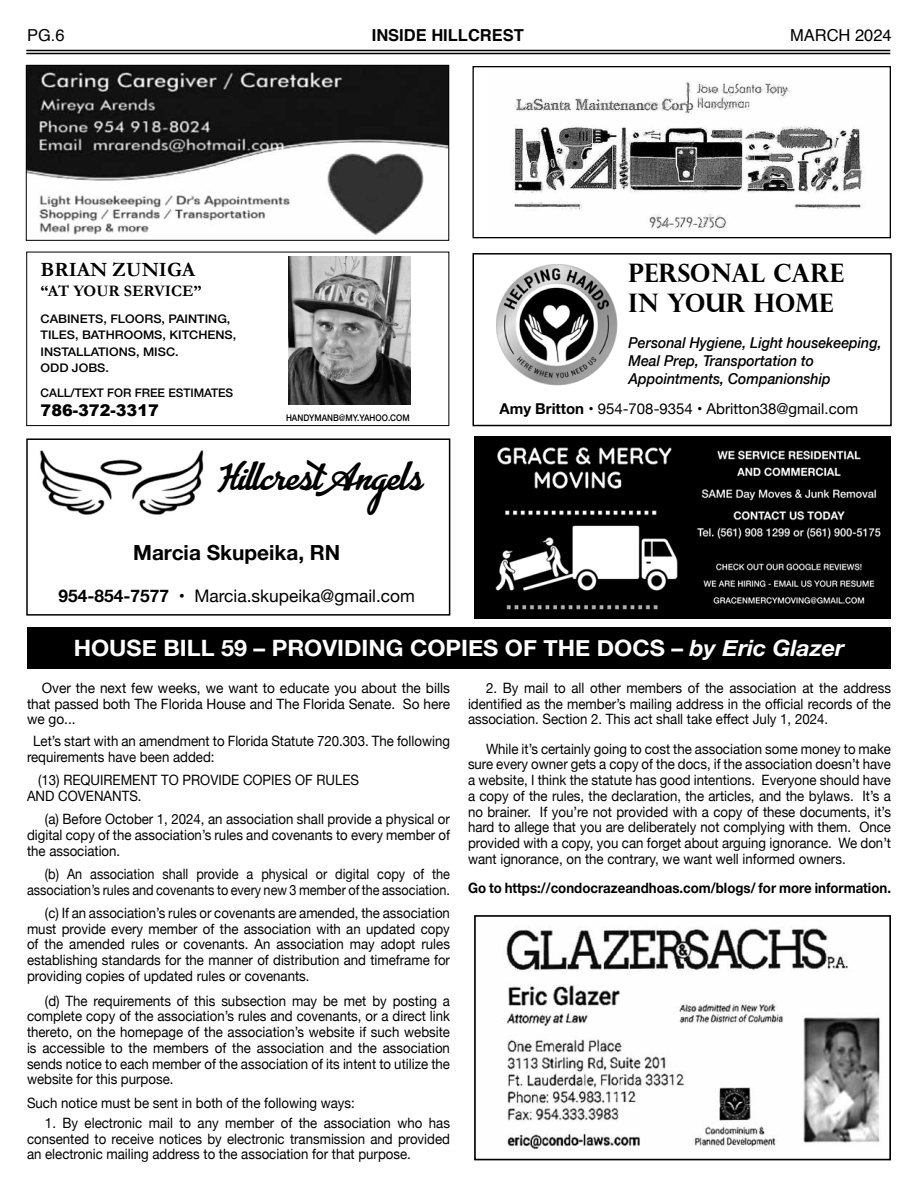
<style>
.page{position:relative;width:918px;height:1188px;background:#fff}
.page>*{position:absolute;margin:0;border:0;box-sizing:border-box;transform-origin:0 0}
.t1{font:700 33.45px "Advertising Script";color:#000}
.t2{font:700 25.5px/30.6px "Perpetua Titling";color:#000;scale:.96 1}
.t3{font:700 22.5px "Helvetica Neue";color:#fff;scale:1.04 1}
.t4{font:700 20.85px "Helvetica Neue";color:#000}
.t5{font:700 20.4px "Garamond";color:#000}
.t6{font:17.4px "Helvetica Neue";color:#000}
.t7{font:700 16.5px "Helvetica";color:#000}
.t8{font:16.5px "Helvetica";color:#000}
.t9{font:700 16.2px "Garamond";color:#000}
.t10{font:900 16.2px "Arial";color:#000}
.t11{font:italic 500 15px/18px "Helvetica Neue";color:#000;scale:.94 1}
.t12{font:15px "Helvetica Neue";color:#000}
.t13{font:14.25px/15.8px "Helvetica Neue";color:#000;text-align:justify;scale:.93 1}
.t14{font:14.25px/15.8px "Helvetica Neue";color:#000;text-align:right;scale:.89 1}
.t15{font:14.25px/15.8px "Helvetica Neue";color:#000;text-align:justify;scale:.96 1}
.t16{font:700 14.25px "Helvetica Neue";color:#000;scale:.93 1}
.t17{font:500 11.85px/16.5px "Helvetica Neue";color:#000;scale:1.07 1}
.t18{font:500 11.85px "Helvetica Neue";color:#000}
.t19{font:500 9.15px "Helvetica Neue";color:#000;scale:.9 1}
.s1{font-weight:700}
.s2{font-style:italic}
</style>
<div class="page">
<hr style="left:26px;top:50px;width:864px;height:1px;background:#000">
<hr style="left:26px;top:53px;width:864px;height:1px;background:#000">
<img style="left:506px;top:927px;width:374px;height:222px">
<div style="left:474px;top:915px;width:417px;height:245px;border:2px solid #000"></div>
<div style="left:27px;top:627px;width:864px;height:42px;background:#000"></div>
<div style="left:26px;top:252px;width:423px;height:174px;border:1px solid #000"></div>
<img style="left:288px;top:256px;width:123px;height:148px">
<img style="left:28px;top:67px;width:419px;height:169px">
<div style="left:26px;top:65px;width:423px;height:176px;border:1px solid #000"></div>
<img style="left:512px;top:81px;width:351px;height:148px">
<div style="left:473px;top:66px;width:418px;height:172px;border:1px solid #000"></div>
<div style="left:26px;top:438px;width:424px;height:178px;border:2px solid #000"></div>
<img style="left:40px;top:450px;width:164px;height:65px">
<div style="left:472px;top:253px;width:420px;height:173px;border:2px solid #000"></div>
<img style="left:496px;top:264px;width:122px;height:122px">
<img style="left:475px;top:437px;width:416px;height:181px">
<p class="t8" style="left:27px;top:23px;width:39px">PG.6</p>
<p class="t7" style="left:372px;top:22px;width:154px">INSIDE HILLCREST</p>
<p class="t8" style="left:790px;top:23px;width:103px">MARCH 2024</p>
<h3 class="t5" style="left:41px;top:258px;width:156px">BRIAN ZUNIGA</h3>
<p class="t9" style="left:41px;top:281px;width:162px">“AT YOUR SERVICE”</p>
<p class="t17" style="left:41px;top:309px;width:184px">CABINETS, FLOORS, PAINTING,<br>TILES, BATHROOMS, KITCHENS,<br>INSTALLATIONS, MISC.<br>ODD JOBS.</p>
<p class="t18" style="left:41px;top:383px;width:194px">CALL/TEXT FOR FREE ESTIMATES</p>
<p class="t10" style="left:41px;top:399px;width:120px">786-372-3317</p>
<p class="t19" style="left:286px;top:410px;width:139px">HANDYMANB@MY.YAHOO.COM</p>
<h1 class="t1" style="left:222px;top:459px;width:203px">Hillcrest Angels</h1>
<h3 class="t4" style="left:133px;top:537px;width:209px">Marcia Skupeika, RN</h3>
<p class="t6" style="left:59px;top:583px;width:358px"><span class="s1">954-854-7577</span> • Marcia.skupeika@gmail.com</p>
<h2 class="t2" style="left:629px;top:257px;width:226px">PERSONAL CARE<br>IN YOUR HOME</h2>
<p class="t11" style="left:629px;top:333px;width:271px">Personal Hygiene, Light housekeeping,<br>Meal Prep, Transportation to<br>Appointments, Companionship</p>
<p class="t12" style="left:500px;top:398px;width:360px"><span class="s1">Amy Britton</span> • 954-708-9354 • Abritton38@gmail.com</p>
<h3 class="t3" style="left:74px;top:630px;width:742px">HOUSE BILL 59 – PROVIDING COPIES OF THE DOCS – <span class="s2">by Eric Glazer</span></h3>
<p class="t15" style="left:27px;top:681px;width:442px;text-indent:15px">Over the next few weeks, we want to educate you about the bills that passed both The Florida House and The Florida Senate. So here we go...</p>
<p class="t13" style="left:27px;top:734px;width:456px;text-indent:6px">Let’s start with an amendment to Florida Statute 720.303. The following requirements have been added:</p>
<p class="t13" style="left:27px;top:773px;width:359px;text-indent:11px">(13) REQUIREMENT TO PROVIDE COPIES OF RULES<br>AND COVENANTS.</p>
<p class="t13" style="left:27px;top:812px;width:456px;text-indent:18px">(a) Before October 1, 2024, an association shall provide a physical or digital copy of the association’s rules and covenants to every member of the association.</p>
<p class="t14" style="left:27px;top:867px;width:477px">(b) An association shall provide a physical or digital copy of the association’s rules and covenants to every new 3 member of the association.</p>
<p class="t13" style="left:27px;top:906px;width:456px;text-indent:18px">(c) If an association’s rules or covenants are amended, the association must provide every member of the association with an updated copy of the amended rules or covenants. An association may adopt rules establishing standards for the manner of distribution and timeframe for providing copies of updated rules or covenants.</p>
<p class="t13" style="left:27px;top:994px;width:456px;text-indent:18px">(d) The requirements of this subsection may be met by posting a complete copy of the association’s rules and covenants, or a direct link thereto, on the homepage of the association’s website if such website is accessible to the members of the association and the association sends notice to each member of the association of its intent to utilize the website for this purpose.</p>
<p class="t13" style="left:27px;top:1096px;width:354px">Such notice must be sent in both of the following ways:</p>
<p class="t13" style="left:27px;top:1116px;width:456px;text-indent:18px">1. By electronic mail to any member of the association who has consented to receive notices by electronic transmission and provided an electronic mailing address to the association for that purpose.</p>
<p class="t13" style="left:468px;top:681px;width:456px;text-indent:18px">2. By mail to all other members of the association at the address identified as the member’s mailing address in the official records of the association. Section 2. This act shall take effect July 1, 2024.</p>
<p class="t13" style="left:468px;top:742px;width:456px;text-indent:18px">While it’s certainly going to cost the association some money to make sure every owner gets a copy of the docs, if the association doesn’t have a website, I think the statute has good intentions. Everyone should have a copy of the rules, the declaration, the articles, and the bylaws. It’s a no brainer. If you’re not provided with a copy of these documents, it’s hard to allege that you are deliberately not complying with them. Once provided with a copy, you can forget about arguing ignorance. We don’t want ignorance, on the contrary, we want well informed owners.</p>
<p class="t16" style="left:468px;top:877px;width:456px">Go to https://condocrazeandhoas.com/blogs/ for more information.</p>
</div>
